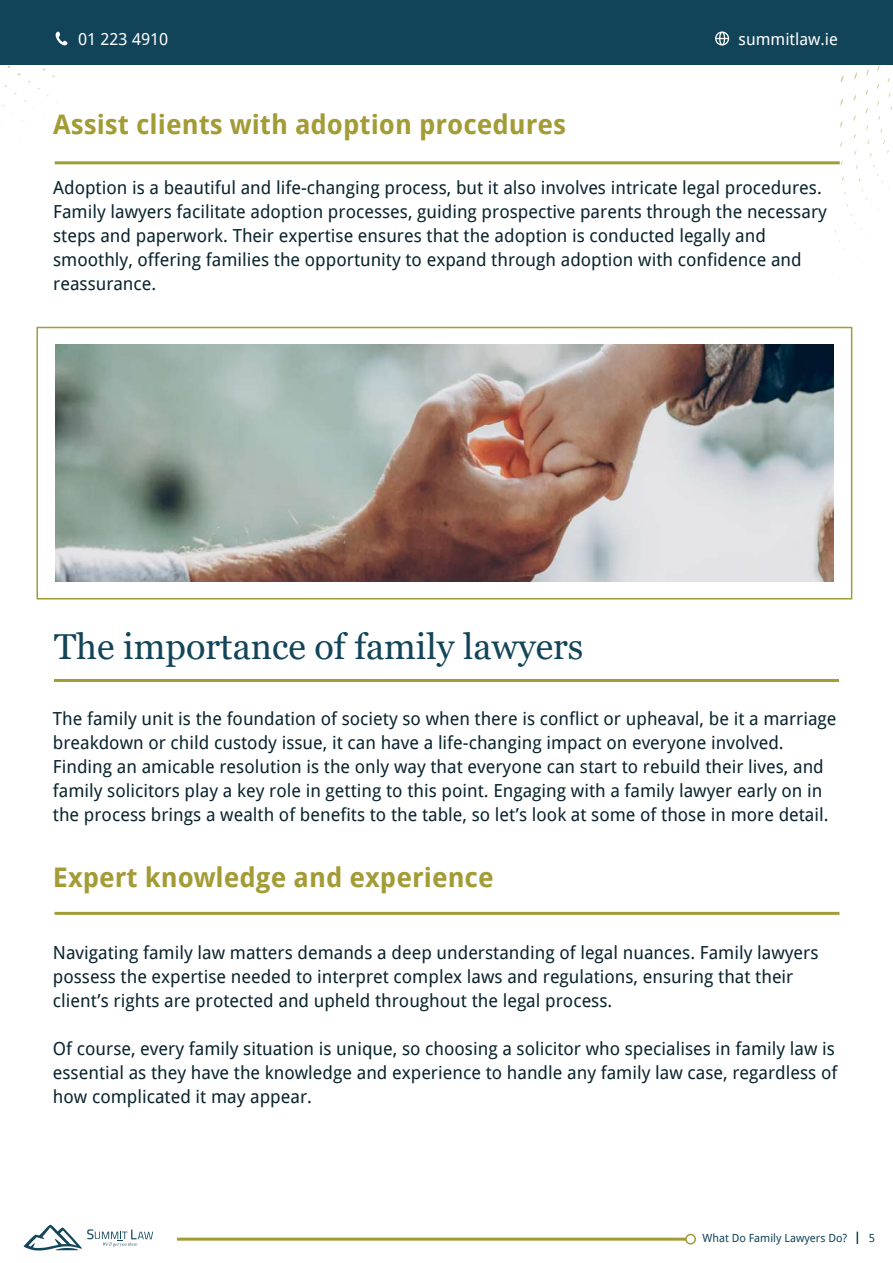
<style>
.page{position:relative;width:893px;height:1263px;background:#fff}
.page>*{position:absolute;margin:0;border:0;box-sizing:border-box;transform-origin:0 0}
.t1{font:36px "Georgia";color:#124559}
.t2{font:700 27px "Droid Sans";color:#a39c36}
.t3{font:18px/24px "Droid Sans";color:#0a242e}
.t4{font:16.5px "Droid Sans";color:#fff}
.t5{font:11.25px "Droid Sans";color:#124559}
</style>
<div class="page">
<svg style="left:866px;top:69px;width:3px;height:7px"></svg>
<svg style="left:854px;top:72px;width:3px;height:7px"></svg>
<svg style="left:840px;top:99px;width:3px;height:7px"></svg>
<div style="left:0;top:0;width:893px;height:64px;background:#114459"></div>
<svg style="left:715px;top:31px;width:14px;height:15px"></svg>
<svg style="left:56px;top:32px;width:11px;height:13px"></svg>
<svg style="left:24px;top:1225px;width:129px;height:25px"></svg>
<hr style="left:177px;top:1238px;width:509px;height:3px;background:#a39c36">
<div style="left:685px;top:1234px;width:11px;height:10px;border:2px solid #a39c36;border-radius:50%"></div>
<svg style="left:857px;top:1231px;width:1px;height:13px"></svg>
<div style="left:37px;top:327px;width:815px;height:272px;border:2px solid #a39c36"></div>
<img style="left:56px;top:344px;width:778px;height:237px">
<hr style="left:55px;top:161px;width:785px;height:3px;background:#a39c36">
<hr style="left:54px;top:679px;width:785px;height:3px;background:#a39c36">
<hr style="left:54px;top:912px;width:785px;height:3px;background:#a39c36">
<p class="t4" style="left:78px;top:28px;width:92px">01 223 4910</p>
<p class="t4" style="left:739px;top:28px;width:101px">summitlaw.ie</p>
<h2 class="t2" style="left:53px;top:105px;width:515px">Assist clients with adoption procedures</h2>
<p class="t3" style="left:53px;top:175px;width:775px">Adoption is a beautiful and life-changing process, but it also involves intricate legal procedures.<br>Family lawyers facilitate adoption processes, guiding prospective parents through the necessary steps and paperwork. Their expertise ensures that the adoption is conducted legally and smoothly, offering families the opportunity to expand through adoption with confidence and reassurance.</p>
<h1 class="t1" style="left:54px;top:624px;width:531px">The importance of family lawyers</h1>
<p class="t3" style="left:53px;top:706px;width:785px">The family unit is the foundation of society so when there is conflict or upheaval, be it a marriage breakdown or child custody issue, it can have a life-changing impact on everyone involved.<br>Finding an amicable resolution is the only way that everyone can start to rebuild their lives, and family solicitors play a key role in getting to this point. Engaging with a family lawyer early on in the process brings a wealth of benefits to the table, so let’s look at some of those in more detail.</p>
<h2 class="t2" style="left:53px;top:858px;width:442px">Expert knowledge and experience</h2>
<p class="t3" style="left:53px;top:940px;width:767px">Navigating family law matters demands a deep understanding of legal nuances. Family lawyers possess the expertise needed to interpret complex laws and regulations, ensuring that their client’s rights are protected and upheld throughout the legal process.</p>
<p class="t3" style="left:53px;top:1036px;width:786px">Of course, every family situation is unique, so choosing a solicitor who specialises in family law is essential as they have the knowledge and experience to handle any family law case, regardless of how complicated it may appear.</p>
<p class="t5" style="left:702px;top:1230px;width:146px">What Do Family Lawyers Do?</p>
<p class="t5" style="left:869px;top:1230px;width:8px">5</p>
</div>
